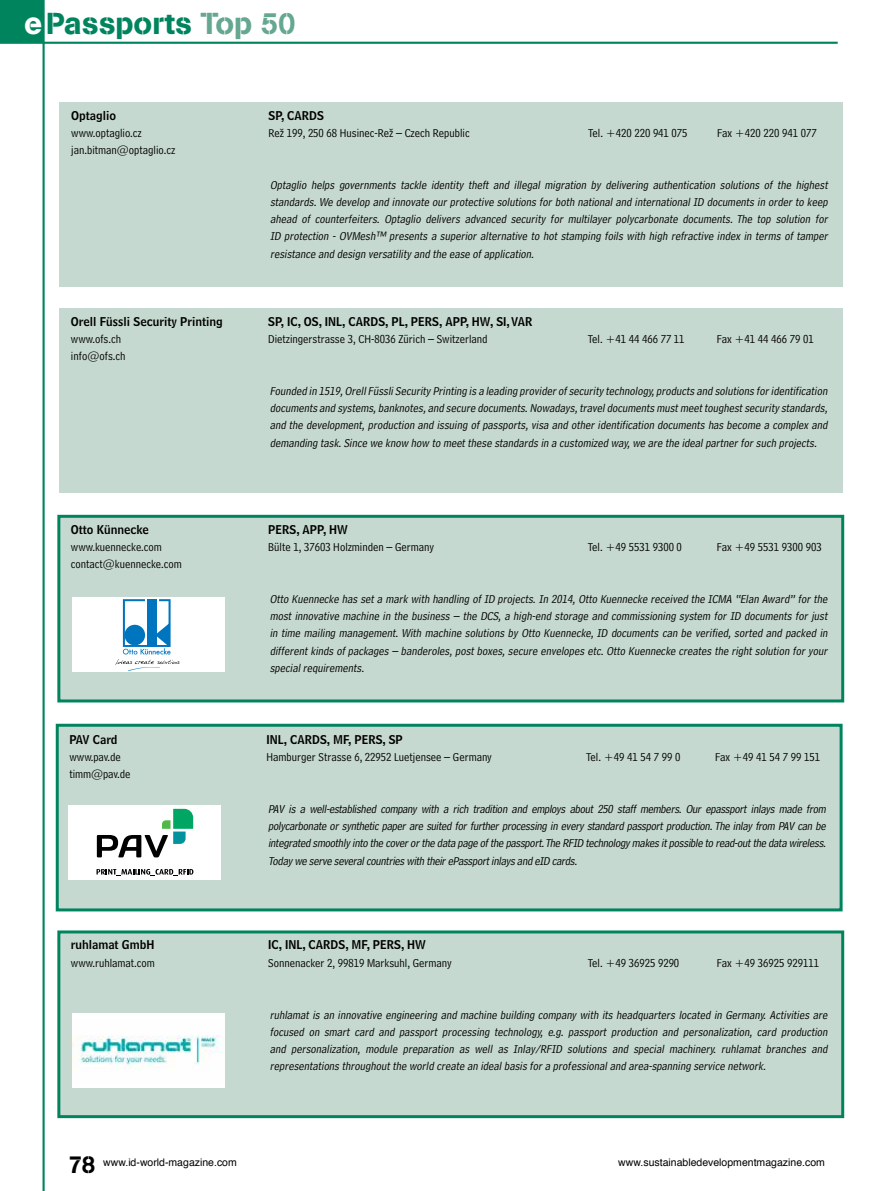
<style>
.page{position:relative;width:893px;height:1191px;background:#fff}
.page>*{position:absolute;margin:0;border:0;box-sizing:border-box;transform-origin:0 0}
.t1{font:30px "AG Book Stencil";color:#00845d}
.t2{font:24px "AG Book Stencil";color:#000}
.t3{font:italic 12px/17.2px "Bell Centennial Address";color:#000;text-align:justify}
.t4{font:12px "Bell Centennial Address";color:#000}
.t5{font:12px "Bell Centennial Name And Number";color:#000}
.t6{font:10.5px "Helvetica";color:#000}
.s1{color:#fff}
.s2{color:#65a78f}
</style>
<div class="page">
<hr style="left:43px;top:0;width:2px;height:1191px;background:#00845d">
<hr style="left:0;top:42px;width:838px;height:2px;background:#00845d">
<div style="left:0;top:0;width:44px;height:43px;background:#00845d"></div>
<div style="left:59px;top:102px;width:784px;height:185px;background:#c6d9d0"></div>
<div style="left:59px;top:308px;width:784px;height:185px;background:#c6d9d0"></div>
<div style="left:57px;top:515px;width:787px;height:187px;background:#c6d9d0;border:3px solid #00845d"></div>
<div style="left:72px;top:597px;width:153px;height:75px;background:#fff"></div>
<svg style="left:115px;top:599px;width:65px;height:72px"></svg>
<div style="left:56px;top:723px;width:787px;height:188px;background:#c6d9d0;border:3px solid #00845d"></div>
<div style="left:69px;top:804px;width:152px;height:75px;background:#fff"></div>
<svg style="left:97px;top:869px;width:96px;height:7px"></svg>
<svg style="left:97px;top:809px;width:96px;height:48px"></svg>
<div style="left:57px;top:930px;width:787px;height:188px;background:#c6d9d0;border:3px solid #00845d"></div>
<div style="left:72px;top:1013px;width:153px;height:75px;background:#fff"></div>
<img style="left:72px;top:1035px;width:151px;height:35px">
<h1 class="t1" style="left:24px;top:5px;width:273px"><span class="s1">e</span>Passports <span class="s2">Top 50</span></h1>
<p class="t5" style="left:71px;top:108px;width:46px">Optaglio</p>
<p class="t5" style="left:269px;top:108px;width:57px">SP, CARDS</p>
<p class="t4" style="left:71px;top:126px;width:72px">www.optaglio.cz</p>
<p class="t4" style="left:269px;top:126px;width:203px">Rež 199, 250 68 Husinec-Rež – Czech Republic</p>
<p class="t4" style="left:588px;top:126px;width:101px">Tel. +420 220 941 075</p>
<p class="t4" style="left:717px;top:126px;width:101px">Fax +420 220 941 077</p>
<p class="t4" style="left:71px;top:143px;width:105px">jan.bitman@optaglio.cz</p>
<p class="t3" style="left:270px;top:176px;width:562px">Optaglio helps governments tackle identity theft and illegal migration by delivering authentication solutions of the highest standards.We develop and innovate ourprotective solutions forboth nationaland internationalID documents in orderto keep ahead of counterfeiters. Optaglio delivers advanced security for multilayer polycarbonate documents. The top solution for ID protection - OVMesh™ presents a superior alternative to hot stamping foils with high refractive index in terms of tamper resistance and design versatility and the ease ofapplication.</p>
<p class="t5" style="left:71px;top:314px;width:153px">Orell Füssli Security Printing</p>
<p class="t5" style="left:268px;top:314px;width:266px">SP, IC, OS, INL, CARDS, PL, PERS, APP, HW, SI, VAR</p>
<p class="t4" style="left:71px;top:332px;width:52px">www.ofs.ch</p>
<p class="t4" style="left:268px;top:332px;width:221px">Dietzingerstrasse 3, CH-8036 Zürich – Switzerland</p>
<p class="t4" style="left:588px;top:332px;width:98px">Tel. +41 44 466 77 11</p>
<p class="t4" style="left:717px;top:332px;width:98px">Fax +41 44 466 79 01</p>
<p class="t4" style="left:71px;top:349px;width:56px">info@ofs.ch</p>
<p class="t3" style="left:270px;top:382px;width:562px">Founded in 1519,OrellFüssliSecurity Printing is a leading providerofsecurity technology,products and solutions foridentification documents and systems,banknotes,and secure documents.Nowadays,traveldocuments mustmeettoughestsecurity standards, and the development, production and issuing of passports, visa and other identification documents has become a complex and demanding task.Since we know how to meetthese standards in a customized way,we are the idealpartnerforsuch projects.</p>
<p class="t5" style="left:71px;top:522px;width:79px">Otto Künnecke</p>
<p class="t5" style="left:268px;top:522px;width:81px">PERS, APP, HW</p>
<p class="t4" style="left:71px;top:540px;width:92px">www.kuennecke.com</p>
<p class="t4" style="left:268px;top:540px;width:167px">Bülte 1, 37603 Holzminden – Germany</p>
<p class="t4" style="left:588px;top:540px;width:96px">Tel. +49 5531 9300 0</p>
<p class="t4" style="left:717px;top:540px;width:106px">Fax +49 5531 9300 903</p>
<p class="t4" style="left:71px;top:557px;width:112px">contact@kuennecke.com</p>
<p class="t3" style="left:270px;top:590px;width:562px">Otto Kuennecke has seta mark with handling ofID projects.In 2014,Otto Kuennecke received the ICMA “Elan Award” forthe most innovative machine in the business – the DCS, a high-end storage and commissioning system for ID documents for just in time mailing management.With machine solutions by Otto Kuennecke, ID documents can be verified, sorted and packed in differentkinds ofpackages – banderoles,postboxes,secure envelopes etc.Otto Kuennecke creates the rightsolution foryour specialrequirements.</p>
<p class="t5" style="left:69px;top:732px;width:50px">PAV Card</p>
<p class="t5" style="left:267px;top:732px;width:138px">INL, CARDS, MF, PERS, SP</p>
<p class="t4" style="left:69px;top:750px;width:53px">www.pav.de</p>
<p class="t4" style="left:267px;top:750px;width:227px">Hamburger Strasse 6, 22952 Luetjensee – Germany</p>
<p class="t4" style="left:586px;top:750px;width:96px">Tel. +49 41 54 7 99 0</p>
<p class="t4" style="left:715px;top:750px;width:106px">Fax +49 41 54 7 99 151</p>
<p class="t4" style="left:69px;top:767px;width:63px">timm@pav.de</p>
<p class="t3" style="left:268px;top:800px;width:562px">PAV is a well-established company with a rich tradition and employs about 250 staff members. Our epassport inlays made from polycarbonate or synthetic paper are suited for further processing in every standard passport production.The inlay from PAV can be integratedsmoothlyintothecoverorthedatapageofthepassport.TheRFID technologymakesitpossibletoread-outthedatawireless.<br>TodayweserveseveralcountrieswiththeirePassportinlaysandeID cards.</p>
<p class="t5" style="left:71px;top:937px;width:85px">ruhlamat GmbH</p>
<p class="t5" style="left:268px;top:937px;width:159px">IC, INL, CARDS, MF, PERS, HW</p>
<p class="t4" style="left:71px;top:955px;width:85px">www.ruhlamat.com</p>
<p class="t4" style="left:268px;top:955px;width:185px">Sonnenacker 2, 99819 Marksuhl, Germany</p>
<p class="t4" style="left:588px;top:955px;width:93px">Tel. +49 36925 9290</p>
<p class="t4" style="left:717px;top:955px;width:104px">Fax +49 36925 929111</p>
<h2 class="t2" style="left:69px;top:1149px;width:28px">78</h2>
<p class="t6" style="left:103px;top:1154px;width:135px">www.id-world-magazine.com</p>
<p class="t3" style="left:270px;top:1006px;width:562px">ruhlamat is an innovative engineering and machine building company with its headquarters located in Germany. Activities are focused on smart card and passport processing technology, e.g. passport production and personalization, card production and personalization, module preparation as well as Inlay/RFID solutions and special machinery. ruhlamat branches and representations throughoutthe world create an idealbasis fora professionaland area-spanning service network.</p>
<p class="t6" style="left:618px;top:1154px;width:208px">www.sustainabledevelopmentmagazine.com</p>
</div>
